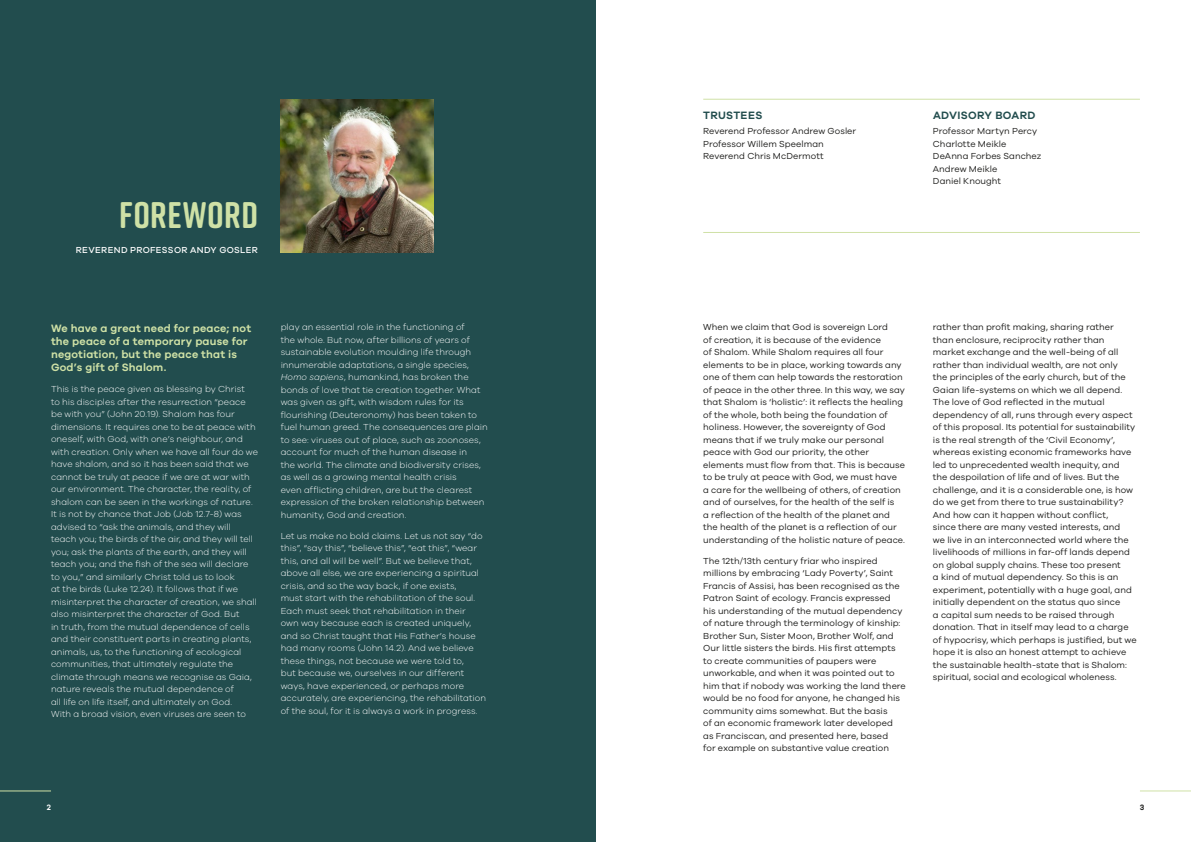
<style>
.page{position:relative;width:1191px;height:842px;background:#fff}
.page>*{position:absolute;margin:0;border:0;box-sizing:border-box;transform-origin:0 0}
.t1{font:700 37px "Rift Soft";letter-spacing:.01em;color:#cfe1a6}
.t2{font:600 11px/13px "Galano Grotesque";letter-spacing:.015em;color:#cfe1a6}
.t3{font:600 11px "Galano Grotesque";letter-spacing:.03em;color:#224d4e}
.t4{font:9px/12.5px "Galano Grotesque";letter-spacing:.005em;color:#1d1d1b}
.t5{font:300 9px/12.5px "Galano Grotesque";letter-spacing:.005em;color:#fff}
.t6{font:500 9px "Galano Grotesque";letter-spacing:.04em;color:#fff}
.t7{font:600 8px "Galano Grotesque";color:#fff}
.t8{font:600 8px "Galano Grotesque";color:#1d1d1b}
.s1{font-style:italic}
</style>
<div class="page">
<hr style="left:1140px;top:790px;width:51px;height:1px;background:#cfe1a6">
<div style="left:0;top:0;width:595px;height:842px;background:#224d4e"></div>
<hr style="left:0;top:790px;width:51px;height:1px;background:#cfe1a6">
<img style="left:281px;top:99px;width:153px;height:153px">
<hr style="left:703px;top:99px;width:437px;height:1px;background:#cfe1a6">
<hr style="left:703px;top:232px;width:437px;height:1px;background:#cfe1a6">
<h1 class="t1" style="left:119px;top:189px;width:140px">FOREWORD</h1>
<p class="t6" style="left:76px;top:245px;width:184px">REVEREND PROFESSOR ANDY GOSLER</p>
<p class="t2" style="left:51px;top:321px;width:202px">We have a great need for peace; not the peace of a temporary pause for negotiation, but the peace that is<br>God’s gift of Shalom.</p>
<p class="t5" style="left:51px;top:382px;width:208px">This is the peace given as blessing by Christ<br>to his disciples after the resurrection “peace be with you” (John 20.19). Shalom has four dimensions. It requires one to be at peace with oneself, with God, with one’s neighbour, and with creation. Only when we have all four do we have shalom, and so it has been said that we cannot be truly at peace if we are at war with our environment. The character, the reality, of shalom can be seen in the workings of nature.<br>It is not by chance that Job (Job 12.7-8) was advised to “ask the animals, and they will teach you; the birds of the air, and they will tell you; ask the plants of the earth, and they will teach you; and the fish of the sea will declare to you,” and similarly Christ told us to look<br>at the birds (Luke 12.24). It follows that if we misinterpret the character of creation, we shall also misinterpret the character of God. But<br>in truth, from the mutual dependence of cells and their constituent parts in creating plants, animals, us, to the functioning of ecological communities, that ultimately regulate the climate through means we recognise as Gaia, nature reveals the mutual dependence of<br>all life on life itself, and ultimately on God.<br>With a broad vision, even viruses are seen to</p>
<p class="t5" style="left:281px;top:320px;width:208px">play an essential role in the functioning of<br>the whole. But now, after billions of years of sustainable evolution moulding life through innumerable adaptations, a single species, <span class="s1">Homo sapiens</span>, humankind, has broken the bonds of love that tie creation together. What was given as gift, with wisdom rules for its flourishing (Deuteronomy) has been taken to fuel human greed. The consequences are plain to see: viruses out of place, such as zoonoses, account for much of the human disease in<br>the world. The climate and biodiversity crises, as well as a growing mental health crisis<br>even afflicting children, are but the clearest expression of the broken relationship between humanity, God and creation.</p>
<p class="t5" style="left:281px;top:529px;width:207px">Let us make no bold claims. Let us not say “do this”, “say this”, “believe this”, “eat this”, “wear this, and all will be well”. But we believe that, above all else, we are experiencing a spiritual crisis, and so the way back, if one exists,<br>must start with the rehabilitation of the soul.<br>Each must seek that rehabilitation in their<br>own way because each is created uniquely, and so Christ taught that His Father’s house had many rooms (John 14.2). And we believe these things, not because we were told to,<br>but because we, ourselves in our different ways, have experienced, or perhaps more accurately, are experiencing, the rehabilitation of the soul, for it is always a work in progress.</p>
<p class="t3" style="left:703px;top:108px;width:61px">TRUSTEES</p>
<p class="t4" style="left:703px;top:124px;width:155px">Reverend Professor Andrew Gosler<br>Professor Willem Speelman<br>Reverend Chris McDermott</p>
<p class="t3" style="left:933px;top:108px;width:104px">ADVISORY BOARD</p>
<p class="t4" style="left:933px;top:124px;width:110px">Professor Martyn Percy<br>Charlotte Meikle<br>DeAnna Forbes Sanchez<br>Andrew Meikle<br>Daniel Knought</p>
<p class="t4" style="left:703px;top:320px;width:203px">When we claim that God is sovereign Lord<br>of creation, it is because of the evidence<br>of Shalom. While Shalom requires all four elements to be in place, working towards any one of them can help towards the restoration of peace in the other three. In this way, we say that Shalom is ‘holistic’: it reflects the healing of the whole, both being the foundation of holiness. However, the sovereignty of God means that if we truly make our personal peace with God our priority, the other elements must flow from that. This is because to be truly at peace with God, we must have<br>a care for the wellbeing of others, of creation and of ourselves, for the health of the self is<br>a reflection of the health of the planet and the health of the planet is a reflection of our understanding of the holistic nature of peace.</p>
<p class="t4" style="left:703px;top:554px;width:204px">The 12th/13th century friar who inspired millions by embracing ‘Lady Poverty’, Saint Francis of Assisi, has been recognised as the Patron Saint of ecology. Francis expressed<br>his understanding of the mutual dependency of nature through the terminology of kinship:<br>Brother Sun, Sister Moon, Brother Wolf, and Our little sisters the birds. His first attempts to create communities of paupers were unworkable, and when it was pointed out to him that if nobody was working the land there would be no food for anyone, he changed his community aims somewhat. But the basis<br>of an economic framework later developed<br>as Franciscan, and presented here, based<br>for example on substantive value creation</p>
<p class="t4" style="left:933px;top:321px;width:205px">rather than profit making, sharing rather than enclosure, reciprocity rather than market exchange and the well-being of all rather than individual wealth, are not only<br>the principles of the early church, but of the Gaian life-systems on which we all depend.<br>The love of God reflected in the mutual dependency of all, runs through every aspect of this proposal. Its potential for sustainability is the real strength of the ‘Civil Economy’, whereas existing economic frameworks have led to unprecedented wealth inequity, and<br>the despoilation of life and of lives. But the challenge, and it is a considerable one, is how do we get from there to true sustainability?<br>And how can it happen without conflict,<br>since there are many vested interests, and<br>we live in an interconnected world where the livelihoods of millions in far-off lands depend on global supply chains. These too present<br>a kind of mutual dependency. So this is an experiment, potentially with a huge goal, and initially dependent on the status quo since<br>a capital sum needs to be raised through donation. That in itself may lead to a charge of hypocrisy, which perhaps is justified, but we hope it is also an honest attempt to achieve the sustainable health-state that is Shalom: spiritual, social and ecological wholeness.</p>
<p class="t7" style="left:47px;top:803px;width:6px">2</p>
<p class="t8" style="left:1140px;top:803px;width:6px">3</p>
</div>
